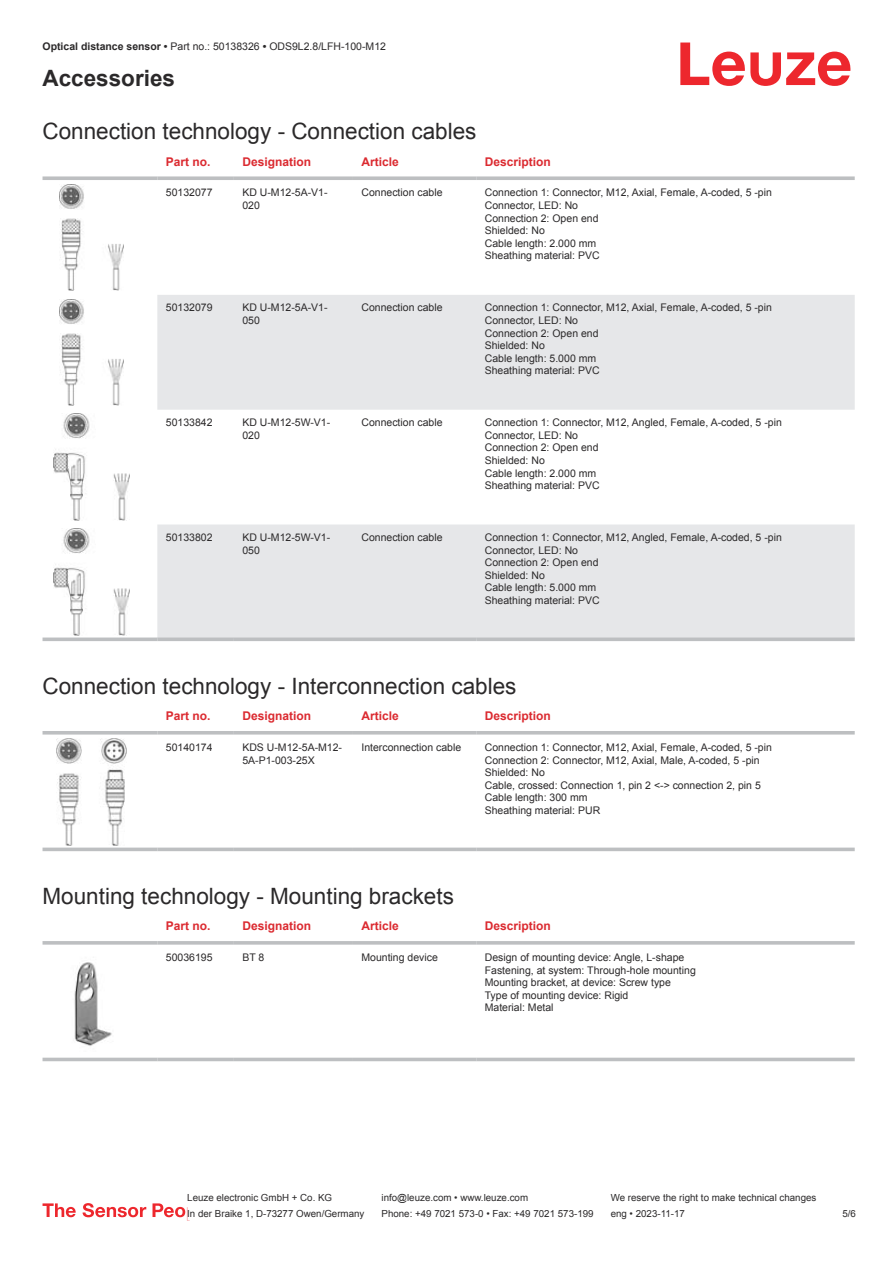
<style>
.page{position:relative;width:893px;height:1263px;background:#fff}
.page>*{position:absolute;margin:0;border:0;box-sizing:border-box;transform-origin:0 0}
.t1{font:22.5px "Arial";color:#2b292a}
.t2{font:700 22.5px "Arial";color:#2b292a}
.t3{font:700 12px "Arial";color:#db2a30}
.t4{font:10.5px/12.6px "Arial";color:#2b292a}
.t5{font:9.75px "Arial";color:#2b292a}
.s1{font-weight:700}
</style>
<div class="page">
<svg style="left:680px;top:43px;width:170px;height:43px"></svg>
<svg style="left:157px;top:295px;width:698px;height:342px;fill:#e6e7e9"></svg>
<svg style="left:43px;top:176px;width:114px;height:4px"></svg>
<svg style="left:157px;top:176px;width:77px;height:4px"></svg>
<svg style="left:234px;top:176px;width:119px;height:4px"></svg>
<svg style="left:353px;top:176px;width:123px;height:4px"></svg>
<svg style="left:476px;top:176px;width:379px;height:4px;background:#c4c6c8"></svg>
<svg style="left:43px;top:637px;width:114px;height:4px"></svg>
<svg style="left:157px;top:637px;width:77px;height:4px"></svg>
<svg style="left:234px;top:637px;width:119px;height:4px"></svg>
<svg style="left:353px;top:637px;width:123px;height:4px"></svg>
<svg style="left:476px;top:637px;width:379px;height:4px;background:#c2c4c6"></svg>
<img style="left:59px;top:184px;width:65px;height:107px">
<img style="left:59px;top:299px;width:65px;height:106px">
<img style="left:53px;top:414px;width:77px;height:106px">
<img style="left:53px;top:529px;width:77px;height:106px">
<svg style="left:43px;top:734px;width:812px;height:118px"></svg>
<hr style="left:43px;top:731px;width:114px;height:3px;background:#bdbfc1">
<hr style="left:157px;top:731px;width:77px;height:3px;background:#bdbfc1">
<hr style="left:234px;top:731px;width:119px;height:3px;background:#bdbfc1">
<hr style="left:353px;top:731px;width:123px;height:3px;background:#bdbfc1">
<hr style="left:476px;top:731px;width:379px;height:3px;background:#bdbfc1">
<svg style="left:43px;top:847px;width:114px;height:4px"></svg>
<svg style="left:157px;top:847px;width:77px;height:4px"></svg>
<svg style="left:234px;top:847px;width:119px;height:4px"></svg>
<svg style="left:353px;top:847px;width:123px;height:4px"></svg>
<svg style="left:476px;top:847px;width:379px;height:4px;background:#c6c8ca"></svg>
<img style="left:56px;top:739px;width:70px;height:106px">
<div style="left:43px;top:1057px;width:812px;height:5px;background:#eeefef"></div>
<svg style="left:43px;top:941px;width:114px;height:4px"></svg>
<svg style="left:157px;top:941px;width:77px;height:4px"></svg>
<svg style="left:234px;top:941px;width:119px;height:4px"></svg>
<svg style="left:353px;top:941px;width:123px;height:4px"></svg>
<svg style="left:476px;top:941px;width:379px;height:4px;background:#c3c5c7"></svg>
<hr style="left:43px;top:1058px;width:114px;height:3px;background:#bdbfc1">
<hr style="left:157px;top:1058px;width:77px;height:3px;background:#bdbfc1">
<hr style="left:234px;top:1058px;width:119px;height:3px;background:#bdbfc1">
<hr style="left:353px;top:1058px;width:123px;height:3px;background:#bdbfc1">
<hr style="left:476px;top:1058px;width:379px;height:3px;background:#bdbfc1">
<img style="left:74px;top:962px;width:38px;height:84px">
<svg style="left:43px;top:1203px;width:33px;height:14px"></svg>
<svg style="left:83px;top:1203px;width:63px;height:14px"></svg>
<svg style="left:153px;top:1203px;width:35px;height:17px"></svg>
<p class="t4" style="left:43px;top:41px;width:345px"><span class="s1">Optical distance sensor •</span> Part no.: 50138326 <span class="s1">•</span> ODS9L2.8/LFH-100-M12</p>
<h1 class="t2" style="left:43px;top:70px;width:134px">Accessories</h1>
<h1 class="t1" style="left:43px;top:123px;width:435px">Connection technology - Connection cables</h1>
<p class="t3" style="left:166px;top:157px;width:46px">Part no.</p>
<p class="t3" style="left:242px;top:157px;width:70px">Designation</p>
<p class="t3" style="left:361px;top:157px;width:39px">Article</p>
<p class="t3" style="left:485px;top:157px;width:68px">Description</p>
<p class="t4" style="left:166px;top:187px;width:48px">50132077</p>
<p class="t4" style="left:242px;top:187px;width:87px">KD U-M12-5A-V1-<br>020</p>
<p class="t4" style="left:361px;top:187px;width:83px">Connection cable</p>
<p class="t4" style="left:485px;top:187px;width:289px">Connection 1: Connector, M12, Axial, Female, A-coded, 5 -pin<br>Connector, LED: No<br>Connection 2: Open end<br>Shielded: No<br>Cable length: 2.000 mm<br>Sheathing material: PVC</p>
<p class="t4" style="left:166px;top:302px;width:48px">50132079</p>
<p class="t4" style="left:242px;top:302px;width:87px">KD U-M12-5A-V1-<br>050</p>
<p class="t4" style="left:361px;top:302px;width:83px">Connection cable</p>
<p class="t4" style="left:485px;top:302px;width:289px">Connection 1: Connector, M12, Axial, Female, A-coded, 5 -pin<br>Connector, LED: No<br>Connection 2: Open end<br>Shielded: No<br>Cable length: 5.000 mm<br>Sheathing material: PVC</p>
<p class="t4" style="left:166px;top:417px;width:48px">50133842</p>
<p class="t4" style="left:242px;top:417px;width:89px">KD U-M12-5W-V1-<br>020</p>
<p class="t4" style="left:361px;top:417px;width:83px">Connection cable</p>
<p class="t4" style="left:485px;top:417px;width:299px">Connection 1: Connector, M12, Angled, Female, A-coded, 5 -pin<br>Connector, LED: No<br>Connection 2: Open end<br>Shielded: No<br>Cable length: 2.000 mm<br>Sheathing material: PVC</p>
<p class="t4" style="left:166px;top:532px;width:48px">50133802</p>
<p class="t4" style="left:242px;top:532px;width:89px">KD U-M12-5W-V1-<br>050</p>
<p class="t4" style="left:361px;top:532px;width:83px">Connection cable</p>
<p class="t4" style="left:485px;top:532px;width:299px">Connection 1: Connector, M12, Angled, Female, A-coded, 5 -pin<br>Connector, LED: No<br>Connection 2: Open end<br>Shielded: No<br>Cable length: 5.000 mm<br>Sheathing material: PVC</p>
<h1 class="t1" style="left:43px;top:677px;width:475px">Connection technology - Interconnection cables</h1>
<p class="t3" style="left:166px;top:711px;width:46px">Part no.</p>
<p class="t3" style="left:242px;top:711px;width:70px">Designation</p>
<p class="t3" style="left:361px;top:711px;width:39px">Article</p>
<p class="t3" style="left:485px;top:711px;width:68px">Description</p>
<p class="t4" style="left:166px;top:742px;width:48px">50140174</p>
<p class="t4" style="left:242px;top:742px;width:101px">KDS U-M12-5A-M12-<br>5A-P1-003-25X</p>
<p class="t4" style="left:361px;top:742px;width:101px">Interconnection cable</p>
<p class="t4" style="left:485px;top:742px;width:289px">Connection 1: Connector, M12, Axial, Female, A-coded, 5 -pin Connection 2: Connector, M12, Axial, Male, A-coded, 5 -pin Shielded: No<br>Cable, crossed: Connection 1, pin 2 &lt;-&gt; connection 2, pin 5<br>Cable length: 300 mm<br>Sheathing material: PUR</p>
<h1 class="t1" style="left:43px;top:888px;width:413px">Mounting technology - Mounting brackets</h1>
<p class="t3" style="left:166px;top:921px;width:46px">Part no.</p>
<p class="t3" style="left:242px;top:921px;width:70px">Designation</p>
<p class="t3" style="left:361px;top:921px;width:39px">Article</p>
<p class="t3" style="left:485px;top:921px;width:68px">Description</p>
<p class="t4" style="left:166px;top:952px;width:48px">50036195</p>
<p class="t4" style="left:242px;top:952px;width:23px">BT 8</p>
<p class="t4" style="left:361px;top:952px;width:78px">Mounting device</p>
<p class="t4" style="left:485px;top:952px;width:213px">Design of mounting device: Angle, L-shape Fastening, at system: Through-hole mounting Mounting bracket, at device: Screw type Type of mounting device: Rigid<br>Material: Metal</p>
<p class="t5" style="left:187px;top:1194px;width:146px">Leuze electronic GmbH + Co. KG</p>
<p class="t5" style="left:381px;top:1194px;width:148px">info@leuze.com • www.leuze.com</p>
<p class="t5" style="left:611px;top:1194px;width:207px">We reserve the right to make technical changes</p>
<p class="t5" style="left:187px;top:1210px;width:179px">In der Braike 1, D-73277 Owen/Germany</p>
<p class="t5" style="left:381px;top:1210px;width:214px">Phone: +49 7021 573-0 • Fax: +49 7021 573-199</p>
<p class="t5" style="left:611px;top:1210px;width:76px">eng • 2023-11-17</p>
<p class="t5" style="left:842px;top:1210px;width:15px">5 /6</p>
</div>
